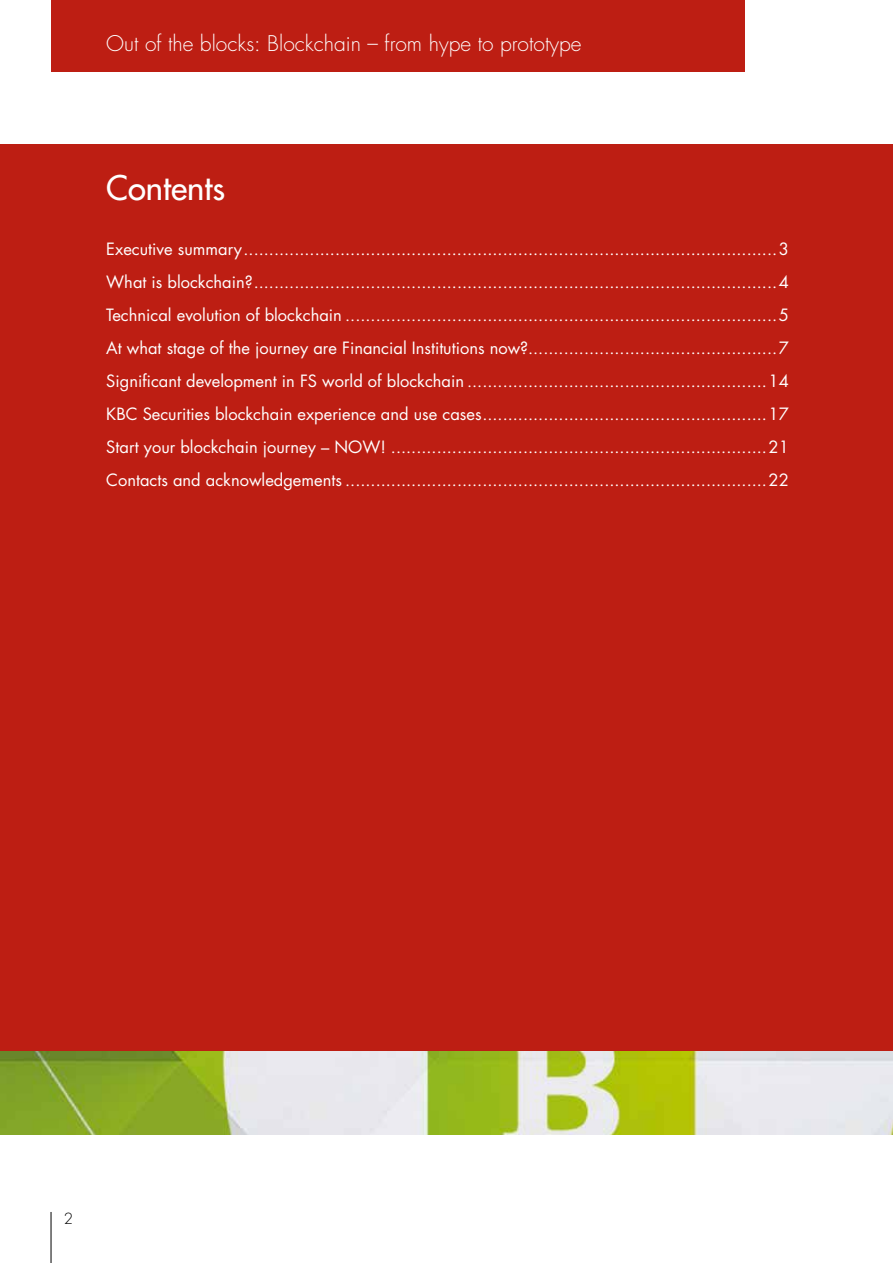
<style>
.page{position:relative;width:893px;height:1263px;background:#fff}
.page>*{position:absolute;margin:0;border:0;box-sizing:border-box;transform-origin:0 0}
.t1{font:33px "Futura";color:#fff}
.t2{font:300 21px "Futura";color:#fff}
.t3{font:16.5px/33px "Futura";color:#fff;text-align:justify}
.t4{font:300 15px "Futura";color:#000}
</style>
<div class="page">
<hr style="left:51px;top:1212px;width:1px;height:51px;background:#000">
<div style="left:51px;top:0;width:693px;height:72px;background:#bd1e13"></div>
<div style="left:0;top:144px;width:893px;height:990px;background:#bd1e13"></div>
<img style="left:0;top:1051px;width:893px;height:83px">
<p class="t2" style="left:106px;top:30px;width:477px">Out of the blocks: Blockchain – from hype to prototype</p>
<h1 class="t1" style="left:106px;top:166px;width:120px">Contents</h1>
<p class="t3" style="left:106px;top:232px;width:684px">Executive summary.........................................................................................................3<br>What is blockchain?.......................................................................................................4<br>Technical evolution of blockchain .....................................................................................5<br>At what stage of the journey are Financial Institutions now?.................................................7<br>Significant development in FS world of blockchain ...........................................................14<br>KBC Securities blockchain experience and use cases........................................................17<br>Start your blockchain journey – NOW! ..........................................................................21<br>Contacts and acknowledgements ...................................................................................22</p>
<p class="t4" style="left:64px;top:1209px;width:11px">2</p>
</div>
